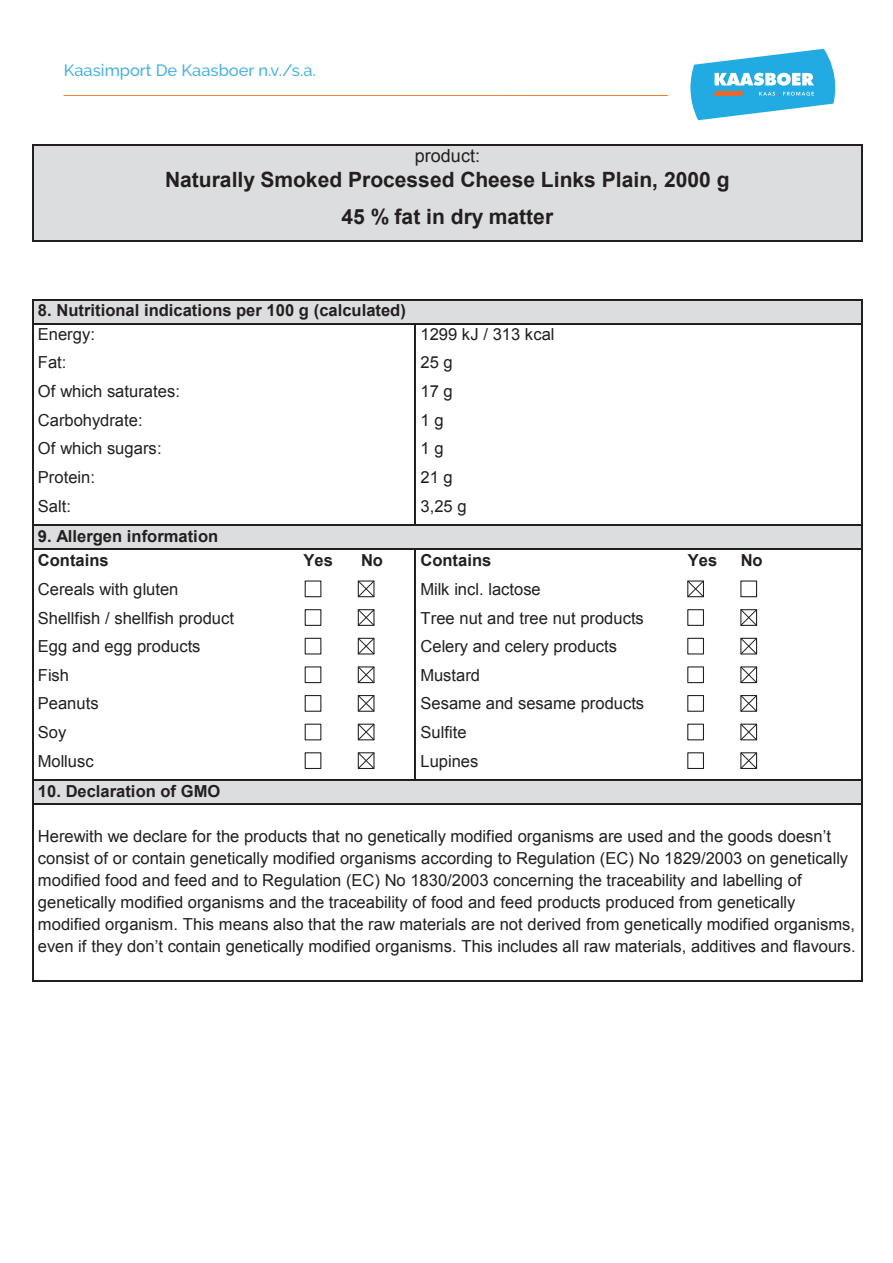
<style>
.page{position:relative;width:893px;height:1263px;background:#fff}
.page>*{position:absolute;margin:0;border:0;box-sizing:border-box;transform-origin:0 0}
.t1{font:700 21px/37.2px "Arial";color:#231f20;text-align:center}
.t2{font:18px "Arial";color:#231f20}
.t3{font:16.5px/28.7px "Arial";color:#231f20}
.t4{font:700 16.5px/24px "Arial";color:#231f20}
.t5{font:500 16.5px "Raleway";color:#49b1e4}
.s1{font-style:inherit}
</style>
<div class="page">
<div style="left:33px;top:146px;width:5px;height:95px;background:#dcdddf"></div>
<div style="left:857px;top:146px;width:5px;height:95px;background:#dcdddf"></div>
<div style="left:38px;top:146px;width:819px;height:20px;background:#dcdddf"></div>
<div style="left:38px;top:166px;width:819px;height:38px;background:#dcdddf"></div>
<div style="left:38px;top:204px;width:819px;height:37px;background:#dcdddf"></div>
<hr style="left:33px;top:145px;width:212px;height:1px;background:#231f20">
<hr style="left:246px;top:145px;width:238px;height:1px;background:#231f20">
<hr style="left:485px;top:145px;width:175px;height:1px;background:#231f20">
<hr style="left:661px;top:145px;width:201px;height:1px;background:#231f20">
<hr style="left:32px;top:146px;width:1px;height:95px;background:#231f20">
<hr style="left:33px;top:241px;width:829px;height:1px;background:#231f20">
<hr style="left:862px;top:146px;width:1px;height:95px;background:#231f20">
<div style="left:33px;top:300px;width:5px;height:23px;background:#dcdddf"></div>
<div style="left:857px;top:300px;width:5px;height:23px;background:#dcdddf"></div>
<div style="left:38px;top:300px;width:819px;height:23px;background:#dcdddf"></div>
<hr style="left:33px;top:299px;width:829px;height:1px;background:#231f20">
<svg style="left:32px;top:299px;width:1px;height:25px"></svg>
<hr style="left:33px;top:323px;width:382px;height:1px;background:#231f20">
<hr style="left:416px;top:323px;width:446px;height:1px;background:#231f20">
<svg style="left:862px;top:299px;width:1px;height:25px"></svg>
<hr style="left:32px;top:324px;width:1px;height:201px;background:#231f20">
<hr style="left:415px;top:324px;width:1px;height:201px;background:#231f20">
<hr style="left:862px;top:324px;width:1px;height:201px;background:#231f20">
<div style="left:33px;top:526px;width:5px;height:23px;background:#dcdddf"></div>
<div style="left:857px;top:526px;width:5px;height:23px;background:#dcdddf"></div>
<div style="left:38px;top:526px;width:819px;height:23px;background:#dcdddf"></div>
<hr style="left:33px;top:525px;width:382px;height:1px;background:#231f20">
<hr style="left:416px;top:525px;width:446px;height:1px;background:#231f20">
<div style="left:305px;top:580px;width:16px;height:17px;border:1px solid #231f20"></div>
<svg style="left:357px;top:580px;width:18px;height:18px"></svg>
<div style="left:305px;top:609px;width:16px;height:17px;border:1px solid #231f20"></div>
<svg style="left:357px;top:609px;width:18px;height:17px"></svg>
<div style="left:305px;top:638px;width:16px;height:16px;border:1px solid #231f20"></div>
<svg style="left:357px;top:637px;width:18px;height:18px"></svg>
<div style="left:305px;top:666px;width:16px;height:17px;border:1px solid #231f20"></div>
<svg style="left:357px;top:666px;width:18px;height:18px"></svg>
<div style="left:305px;top:695px;width:16px;height:17px;border:1px solid #231f20"></div>
<svg style="left:357px;top:695px;width:18px;height:17px"></svg>
<div style="left:305px;top:724px;width:16px;height:16px;border:1px solid #231f20"></div>
<svg style="left:357px;top:723px;width:18px;height:18px"></svg>
<div style="left:305px;top:752px;width:16px;height:17px;border:1px solid #231f20"></div>
<svg style="left:357px;top:752px;width:18px;height:17px"></svg>
<svg style="left:687px;top:580px;width:17px;height:18px"></svg>
<div style="left:740px;top:580px;width:17px;height:17px;border:1px solid #231f20"></div>
<div style="left:687px;top:609px;width:17px;height:17px;border:1px solid #231f20"></div>
<svg style="left:740px;top:609px;width:18px;height:17px"></svg>
<div style="left:687px;top:638px;width:17px;height:16px;border:1px solid #231f20"></div>
<svg style="left:740px;top:637px;width:18px;height:18px"></svg>
<div style="left:687px;top:666px;width:17px;height:17px;border:1px solid #231f20"></div>
<svg style="left:740px;top:666px;width:18px;height:18px"></svg>
<div style="left:687px;top:695px;width:17px;height:17px;border:1px solid #231f20"></div>
<svg style="left:740px;top:695px;width:18px;height:17px"></svg>
<div style="left:687px;top:724px;width:17px;height:16px;border:1px solid #231f20"></div>
<svg style="left:740px;top:723px;width:18px;height:18px"></svg>
<div style="left:687px;top:752px;width:17px;height:17px;border:1px solid #231f20"></div>
<svg style="left:740px;top:752px;width:18px;height:17px"></svg>
<svg style="left:32px;top:525px;width:1px;height:25px"></svg>
<hr style="left:33px;top:549px;width:382px;height:1px;background:#231f20">
<hr style="left:416px;top:549px;width:446px;height:1px;background:#231f20">
<svg style="left:862px;top:525px;width:1px;height:25px"></svg>
<hr style="left:32px;top:550px;width:1px;height:230px;background:#231f20">
<hr style="left:415px;top:550px;width:1px;height:230px;background:#231f20">
<hr style="left:862px;top:550px;width:1px;height:230px;background:#231f20">
<div style="left:33px;top:781px;width:5px;height:23px;background:#dcdddf"></div>
<div style="left:857px;top:781px;width:5px;height:23px;background:#dcdddf"></div>
<div style="left:38px;top:781px;width:819px;height:23px;background:#dcdddf"></div>
<hr style="left:33px;top:780px;width:382px;height:1px;background:#231f20">
<hr style="left:416px;top:780px;width:446px;height:1px;background:#231f20">
<svg style="left:32px;top:780px;width:1px;height:25px"></svg>
<hr style="left:33px;top:804px;width:829px;height:1px;background:#231f20">
<svg style="left:862px;top:780px;width:1px;height:25px"></svg>
<hr style="left:32px;top:805px;width:1px;height:175px;background:#231f20">
<hr style="left:33px;top:980px;width:829px;height:2px;background:#231f20">
<hr style="left:862px;top:805px;width:1px;height:175px;background:#231f20">
<svg style="left:690px;top:49px;width:145px;height:71px"></svg>
<p class="t5" style="left:64px;top:60px;width:254px">Kaasimport De Kaasboer n.v./s.a.</p>
<p class="t2" style="left:415px;top:144px;width:67px">product:</p>
<p class="t1" style="left:165px;top:161px;width:566px">Naturally Smoked Processed Cheese Links Plain, 2000 g<br>45 % fat in dry matter</p>
<p class="t4" style="left:38px;top:299px;width:369px">8. Nutritional indications per 100 g (calculated)</p>
<p class="t3" style="left:38px;top:320px;width:143px">Energy:<br>Fat:<br>Of which saturates:<br>Carbohydrate:<br>Of which sugars:<br>Protein:<br>Salt:</p>
<p class="t3" style="left:421px;top:320px;width:135px">1299 kJ / 313 kcal<br>25 g<br>17 g<br>1 g<br>1 g<br>21 g<br>3,25 g</p>
<p class="t4" style="left:38px;top:525px;width:182px">9. Allergen information<br>Contains</p>
<p class="t4" style="left:421px;top:548px;width:72px">Contains</p>
<p class="t4" style="left:688px;top:548px;width:31px">Yes</p>
<p class="t4" style="left:741px;top:548px;width:23px">No</p>
<p class="t3" style="left:421px;top:575px;width:225px">Milk incl. lactose<br>Tree nut and tree nut products<br>Celery and celery products<br>Mustard<br>Sesame and sesame products<br>Sulfite<br>Lupines</p>
<p class="t4" style="left:304px;top:548px;width:31px">Yes</p>
<p class="t4" style="left:361px;top:548px;width:23px">No</p>
<p class="t3" style="left:38px;top:575px;width:198px">Cereals with gluten<br>Shellfish / shellfish product<br>Egg and egg products<br>Fish<br>Peanuts<br>Soy<br>Mollusc</p>
<p class="t4" style="left:38px;top:780px;width:184px">10. Declaration of GMO</p>
<p class="t3" style="left:38px;top:826px;width:819px;line-height:21.9px">Herewith we declare for the products that no ge<span class="s1">netically modified organisms are used and the goods doesn’t </span>consist of or contain genetically modified organisms according to Regulation (EC) No 1829/2003 on genetically modified food and feed and to Regulation (EC) No 1830/2003 concerning the traceability and labelling of genetically modified organisms and the traceability of food and feed products produced from genetically modified organism. This means also that the raw materials are not derived from genetically modified organisms, <span class="s1">even if they don’t cont</span>ain genetically modified organisms. This includes all raw materials, additives and flavours.</p>
</div>
